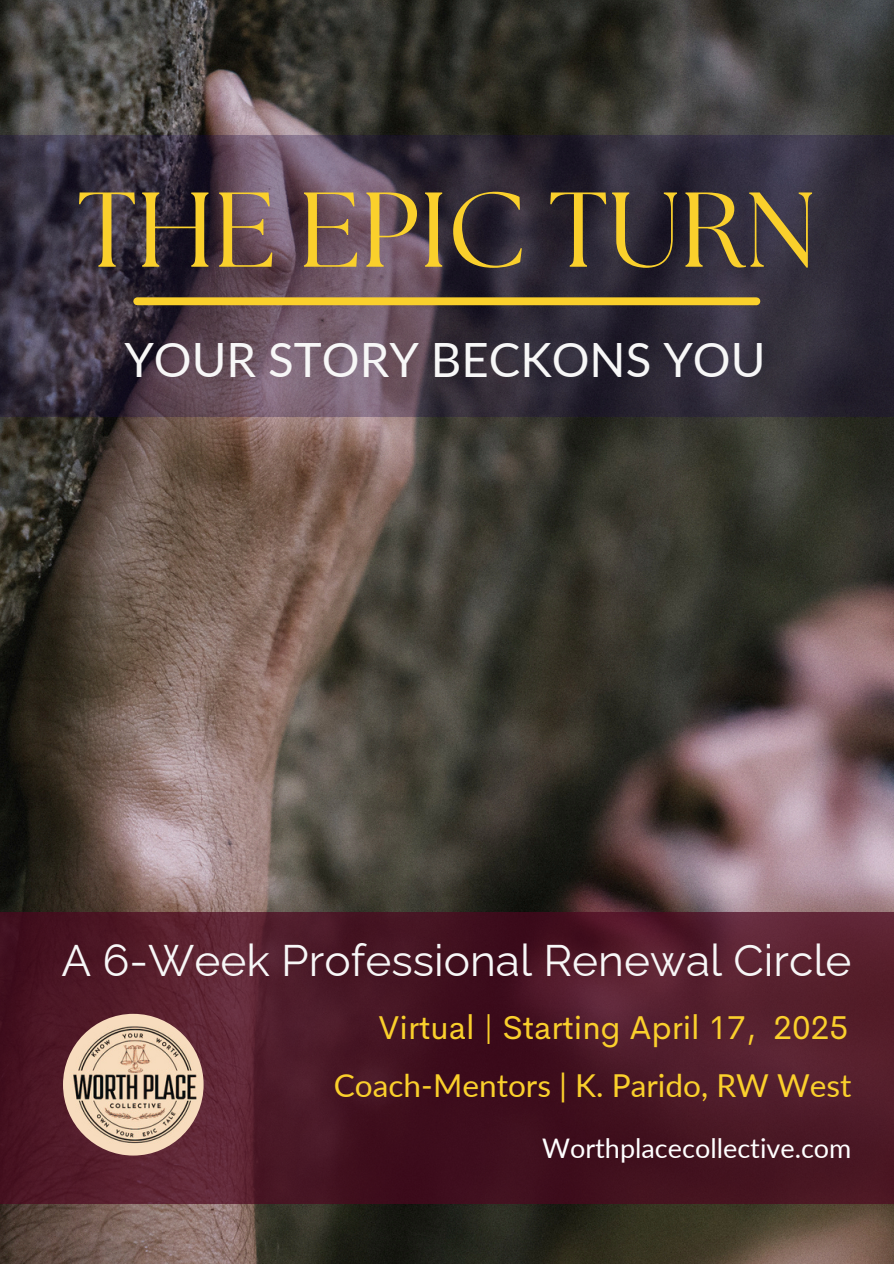
<style>
.page{position:relative;width:894px;height:1264px;background:#fff}
.page>*{position:absolute;margin:0;border:0;box-sizing:border-box;transform-origin:0 0}
.t1{font:106.05px "The Seasons";color:#fad02c}
.t2{font:47.25px "Lato";color:#f7f7f7}
.t3{font:44.25px "Raleway";color:#f7f7f7}
.t4{font:33.15px "Cerebri Sans";color:#fad02c}
.t5{font:31.65px "Lato";color:#fad02c}
.t6{font:27px "Lato";color:#fff}
</style>
<div class="page">
<img style="left:0;top:0;width:893px;height:1263px">
<svg style="left:0;top:912px;width:893px;height:291px;background:#4c1827"></svg>
<svg style="left:0;top:135px;width:893px;height:282px;background:#3f3543"></svg>
<div style="left:137px;top:297px;width:619px;height:8px;background:#fad02c"></div>
<img style="left:63px;top:1013px;width:140px;height:142px;border-radius:50%">
<p class="t1" style="left:77px;top:182px;width:740px">THE EPIC TURN</p>
<p class="t2" style="left:124px;top:330px;width:642px">YOUR STORY BECKONS YOU</p>
<h3 class="t3" style="left:62px;top:934px;width:791px">A 6-Week Professional Renewal Circle</h3>
<h2 class="t4" style="left:378px;top:1006px;width:471px">Virtual | Starting April 17, 2025</h2>
<h4 class="t5" style="left:334px;top:1065px;width:519px">Coach-Mentors | K. Parido, RW West</h4>
<h4 class="t6" style="left:542px;top:1131px;width:311px">Worthplacecollective.com</h4>
</div>
